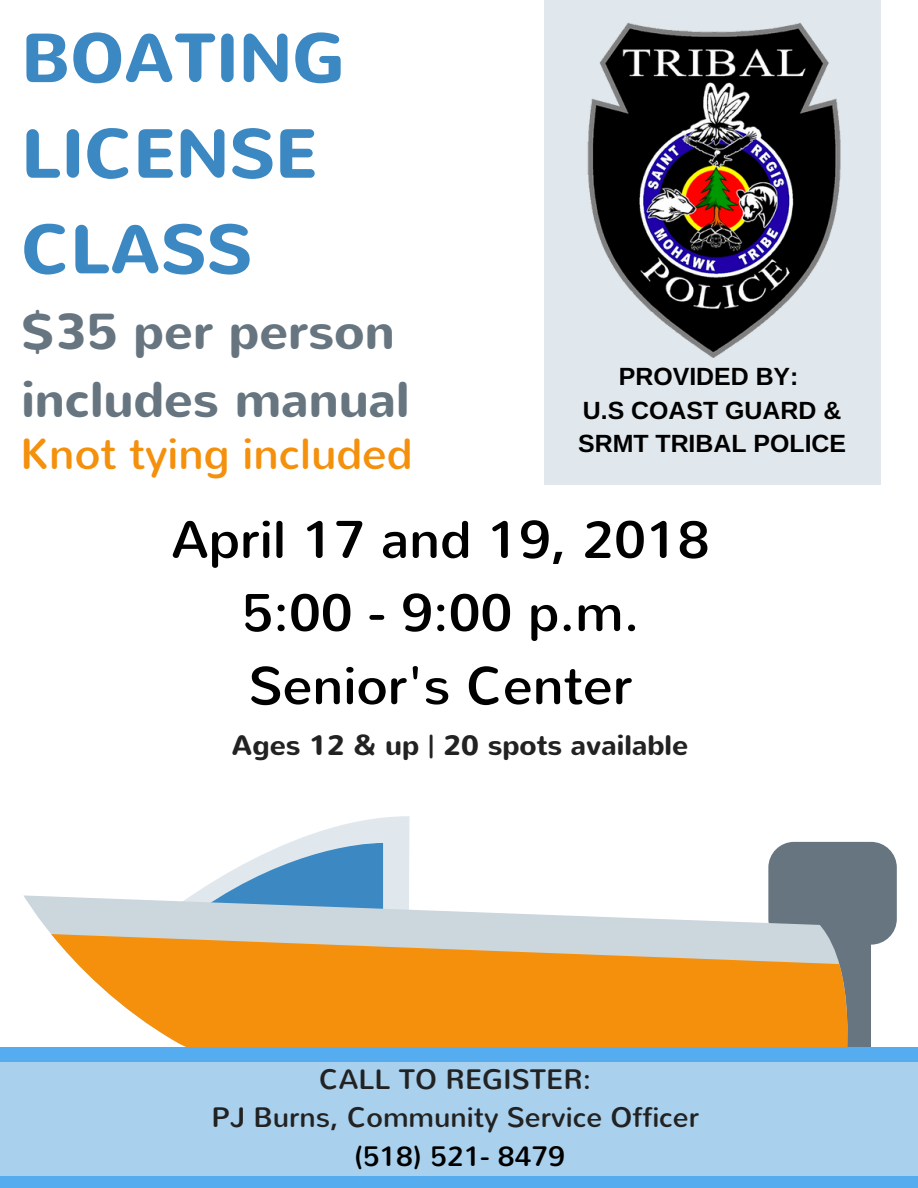
<style>
.page{position:relative;width:918px;height:1188px;background:#fff}
.page>*{position:absolute;margin:0;border:0;box-sizing:border-box;transform-origin:0 0}
.t1{font:700 68.55px/95.7px "Nunito";color:#3b88c3}
.t2{font:52.95px/73.2px "Nunito";color:#000;text-align:center}
.t3{font:700 49.8px/68.7px "Nunito";color:#66757f}
.t4{font:43.65px "Nunito";color:#f4900c}
.t5{font:28.05px/38.2px "Nunito";color:#222;text-align:center}
.t6{font:700 28.05px "Nunito";color:#222}
.t7{font:28.05px "Nunito";color:#000}
.t8{font:700 24.9px/33.8px "Arimo";color:#000;text-align:center}
</style>
<div class="page">
<div style="left:768px;top:842px;width:129px;height:103px;background:#66757f;border-radius:26px"></div>
<div style="left:820px;top:893px;width:51px;height:180px;background:#66757f"></div>
<svg style="left:193px;top:816px;width:216px;height:79px"></svg>
<svg style="left:23px;top:895px;width:804px;height:39px;fill:#ccd6dd"></svg>
<svg style="left:51px;top:934px;width:797px;height:113px;background:#eea139"></svg>
<div style="left:0;top:1047px;width:918px;height:141px;background:#55acee"></div>
<div style="left:0;top:1062px;width:918px;height:114px;background:#a9d0ed"></div>
<div style="left:545px;top:0;width:336px;height:485px;background:#e1e8ed"></div>
<img style="left:587px;top:23px;width:254px;height:335px">
<h1 class="t1" style="left:21px;top:12px;width:325px">BOATING<br>LICENSE<br>CLASS</h1>
<h3 class="t3" style="left:21px;top:298px;width:390px">$35 per person includes manual</h3>
<h3 class="t4" style="left:20px;top:426px;width:394px">Knot tying included</h3>
<p class="t8" style="left:578px;top:359px;width:270px">PROVIDED BY:<br>U.S COAST GUARD &amp;<br>SRMT TRIBAL POLICE</p>
<h2 class="t2" style="left:171px;top:504px;width:539px">April 17 and 19, 2018<br>5:00 - 9:00 p.m.<br>Senior's Center</h2>
<p class="t6" style="left:232px;top:727px;width:458px">Ages 12 &amp; up | 20 spots available</p>
<p class="t5" style="left:211px;top:1061px;width:489px">CALL TO REGISTER:<br>PJ Burns, Community Service Officer</p>
<p class="t7" style="left:354px;top:1138px;width:213px">(518) 521- 8479</p>
</div>
